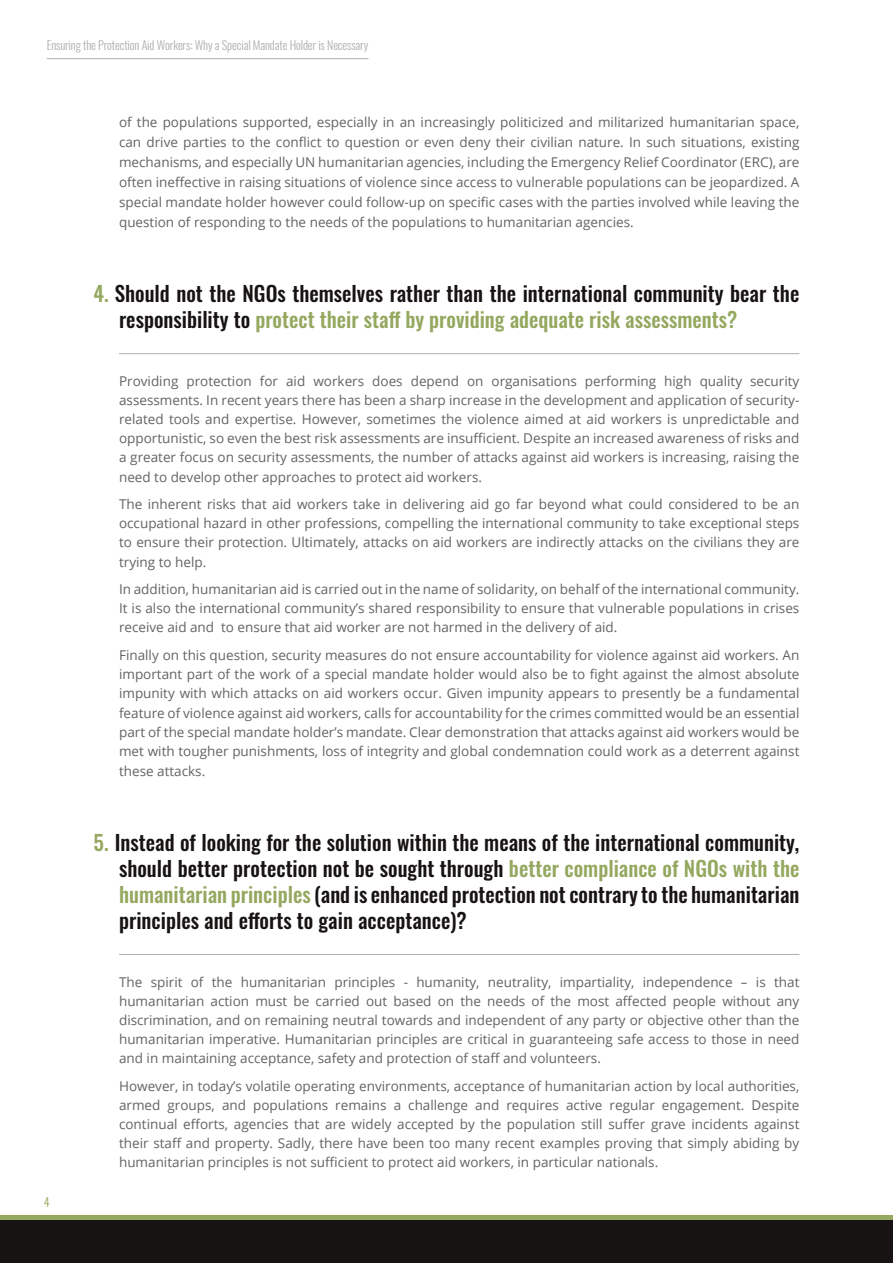
<style>
.page{position:relative;width:893px;height:1263px;background:#fff}
.page>*{position:absolute;margin:0;border:0;box-sizing:border-box;transform-origin:0 0}
.t1{font:500 21px/26px "Oswald";color:#171312}
.Style_de_paragraphe{font:13.5px/19.2px "Open Sans";color:#636366;text-align:justify}
.t2{font:300 12px "Oswald";letter-spacing:-.01em;color:#adaeb2}
.t3{font:300 12px "Oswald";color:#94a85f}
.s1{color:#94a85f}
</style>
<div class="page">
<div style="left:0;top:1215px;width:893px;height:48px;background:#94a85f"></div>
<div style="left:0;top:1220px;width:893px;height:43px;background:#171312"></div>
<hr style="left:47px;top:58px;width:321px;height:1px;background:#adaeb2">
<hr style="left:119px;top:353px;width:680px;height:1px;background:#adaeb2">
<hr style="left:119px;top:954px;width:680px;height:1px;background:#adaeb2">
<p class="t2" style="left:47px;top:37px;width:323px">Ensuring the Protection Aid Workers: Why a Special Mandate Holder is Necessary</p>
<p class="Style_de_paragraphe" style="left:119px;top:112px;width:682px;line-height:20px">of the populations supported, especially in an increasingly politicized and militarized humanitarian space, can drive parties to the conflict to question or even deny their civilian nature. In such situations, existing mechanisms, and especially UN humanitarian agencies, including the Emergency Relief Coordinator (ERC), are often ineffective in raising situations of violence since access to vulnerable populations can be jeopardized. A special mandate holder however could follow-up on specific cases with the parties involved while leaving the question of responding to the needs of the populations to humanitarian agencies.</p>
<p class="t1" style="left:119px;top:281px;width:682px;text-indent:-26px"><span class="s1">4.</span> Should not the NGOs themselves rather than the international community bear the responsibility to <span class="s1">protect their staff by providing adequate risk assessments?</span></p>
<p class="Style_de_paragraphe" style="left:119px;top:371px;width:682px">Providing protection for aid workers does depend on organisations performing high quality security assessments. In recent years there has been a sharp increase in the development and application of security&shy;related tools and expertise. However, sometimes the violence aimed at aid workers is unpredictable and opportunistic, so even the best risk assessments are insufficient. Despite an increased awareness of risks and a greater focus on security assessments, the number of attacks against aid workers is increasing, raising the need to develop other approaches to protect aid workers.</p>
<p class="Style_de_paragraphe" style="left:119px;top:494px;width:682px">The inherent risks that aid workers take in delivering aid go far beyond what could considered to be an occupational hazard in other professions, compelling the international community to take exceptional steps to ensure their protection. Ultimately, attacks on aid workers are indirectly attacks on the civilians they are trying to help.</p>
<p class="Style_de_paragraphe" style="left:119px;top:579px;width:682px">In addition, humanitarian aid is carried out in the name of solidarity, on behalf of the international community.<br>It is also the international community’s shared responsibility to ensure that vulnerable populations in crises receive aid and to ensure that aid worker are not harmed in the delivery of aid.</p>
<p class="Style_de_paragraphe" style="left:119px;top:645px;width:682px">Finally on this question, security measures do not ensure accountability for violence against aid workers. An important part of the work of a special mandate holder would also be to fight against the almost absolute impunity with which attacks on aid workers occur. Given impunity appears to presently be a fundamental feature of violence against aid workers, calls for accountability for the crimes committed would be an essential part of the special mandate holder’s mandate. Clear demonstration that attacks against aid workers would be met with tougher punishments, loss of integrity and global condemnation could work as a deterrent against these attacks.</p>
<p class="t1" style="left:119px;top:830px;width:682px;text-align:justify;text-indent:-26px"><span class="s1">5.</span> Instead of looking for the solution within the means of the international community, should better protection not be sought through <span class="s1">better compliance of NGOs with the humanitarian principles</span> (and is enhanced protection not contrary to the humanitarian principles and efforts to gain acceptance)?</p>
<p class="t3" style="left:44px;top:1194px;width:7px">4</p>
<p class="Style_de_paragraphe" style="left:119px;top:972px;width:682px">The spirit of the humanitarian principles - humanity, neutrality, impartiality, independence – is that humanitarian action must be carried out based on the needs of the most affected people without any discrimination, and on remaining neutral towards and independent of any party or objective other than the humanitarian imperative. Humanitarian principles are critical in guaranteeing safe access to those in need and in maintaining acceptance, safety and protection of staff and volunteers.</p>
<p class="Style_de_paragraphe" style="left:119px;top:1076px;width:682px">However, in today’s volatile operating environments, acceptance of humanitarian action by local authorities, armed groups, and populations remains a challenge and requires active regular engagement. Despite continual efforts, agencies that are widely accepted by the population still suffer grave incidents against their staff and property. Sadly, there have been too many recent examples proving that simply abiding by humanitarian principles is not sufficient to protect aid workers, in particular nationals.</p>
</div>
